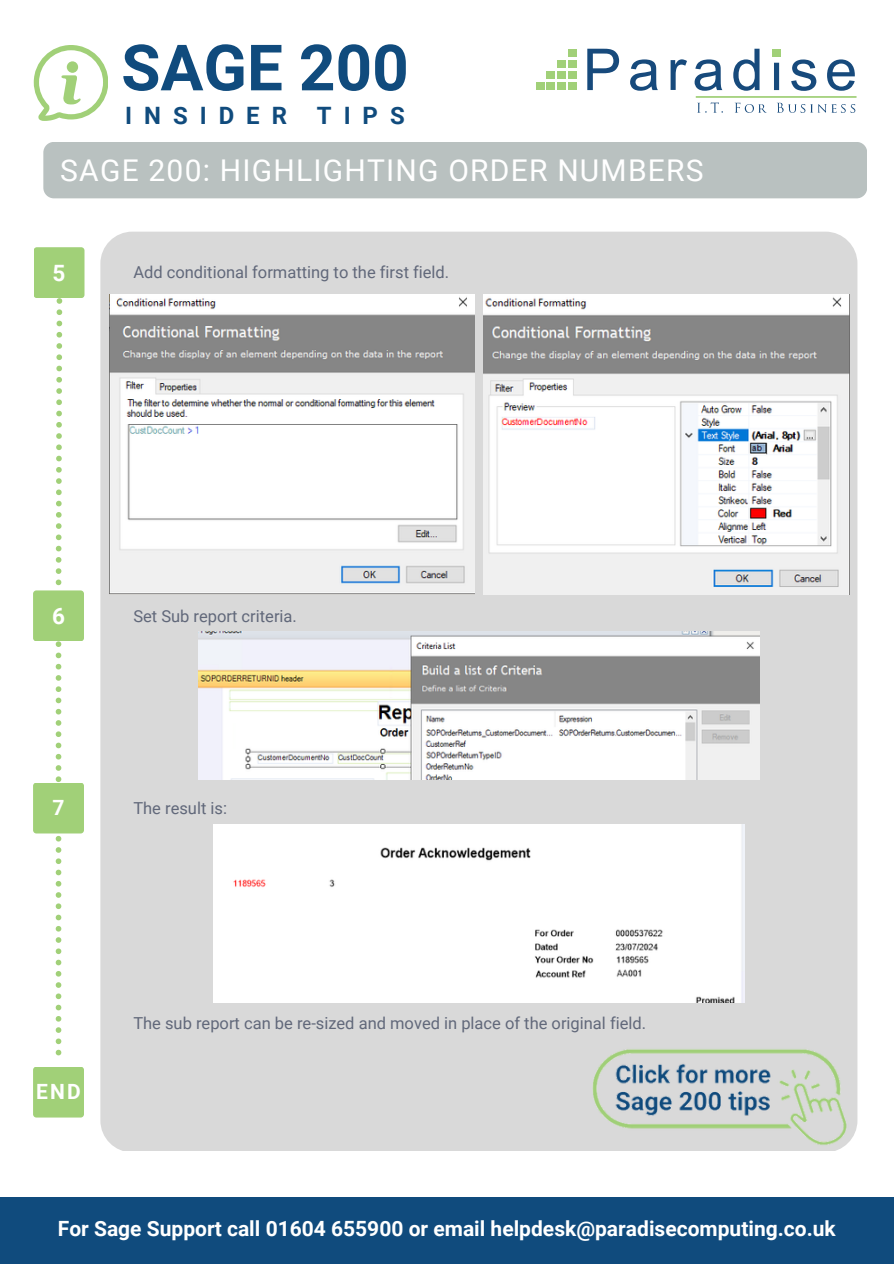
<style>
.page{position:relative;width:894px;height:1264px;background:#fff}
.page>*{position:absolute;margin:0;border:0;box-sizing:border-box;transform-origin:0 0}
.t1{font:700 63.9px "Roboto";color:#104b7d}
.t2{font:30px "Roboto";letter-spacing:.04em;color:#fff}
.t3{font:700 24px "Roboto";letter-spacing:.5em;color:#104b7d}
.t4{font:700 22.5px "Roboto";color:#fff}
.t5{font:700 21px "Roboto";color:#fff}
.t6{font:16.5px "Roboto";color:#61687a}
</style>
<div class="page">
<div style="left:100px;top:232px;width:757px;height:919px;background:#d9d9d9;border-radius:32px"></div>
<div style="left:568px;top:82px;width:8px;height:8px;background:#a1d078"></div>
<div style="left:557px;top:82px;width:8px;height:8px;background:#a1d078"></div>
<div style="left:547px;top:82px;width:8px;height:8px;background:#a1d078"></div>
<div style="left:536px;top:82px;width:8px;height:8px;background:#a1d078"></div>
<svg style="left:587px;top:49px;width:32px;height:41px"></svg>
<svg style="left:630px;top:59px;width:27px;height:32px"></svg>
<svg style="left:670px;top:59px;width:16px;height:31px"></svg>
<svg style="left:694px;top:59px;width:28px;height:32px"></svg>
<svg style="left:733px;top:49px;width:26px;height:42px"></svg>
<svg style="left:774px;top:63px;width:4px;height:27px"></svg>
<svg style="left:791px;top:59px;width:25px;height:32px"></svg>
<svg style="left:827px;top:59px;width:27px;height:32px"></svg>
<div style="left:568px;top:71px;width:8px;height:8px;background:#a1d078"></div>
<div style="left:557px;top:71px;width:8px;height:8px;background:#a1d078"></div>
<div style="left:547px;top:71px;width:8px;height:8px;background:#a1d078"></div>
<div style="left:568px;top:60px;width:8px;height:8px;background:#a1d078"></div>
<div style="left:557px;top:60px;width:8px;height:8px;background:#a1d078"></div>
<div style="left:772px;top:49px;width:8px;height:8px;background:#a1d078"></div>
<svg style="left:697px;top:102px;width:25px;height:11px"></svg>
<svg style="left:735px;top:103px;width:31px;height:10px"></svg>
<svg style="left:777px;top:103px;width:78px;height:10px"></svg>
<hr style="left:695px;top:96px;width:161px;height:2px;background:#a1d078">
<div style="left:568px;top:49px;width:8px;height:8px;background:#a1d078"></div>
<div style="left:0;top:1197px;width:893px;height:66px;background:#104b7d"></div>
<svg style="left:34px;top:45px;width:74px;height:75px"></svg>
<div style="left:43px;top:142px;width:824px;height:56px;background:#b9c1c0;border-radius:11px"></div>
<div style="left:34px;top:247px;width:50px;height:51px;background:#a1d078;border-radius:3px"></div>
<div style="left:33px;top:590px;width:51px;height:51px;background:#a1d078;border-radius:3px"></div>
<svg style="left:56px;top:641px;width:5px;height:141px"></svg>
<svg style="left:56px;top:298px;width:6px;height:287px"></svg>
<div style="left:33px;top:782px;width:51px;height:51px;background:#a1d078;border-radius:3px"></div>
<img style="left:592px;top:1032px;width:266px;height:119px">
<img style="left:198px;top:631px;width:560px;height:148px">
<div style="left:213px;top:824px;width:531px;height:178px;background:#fff"></div>
<img style="left:110px;top:295px;width:364px;height:299px">
<img style="left:483px;top:295px;width:366px;height:299px">
<div style="left:33px;top:1066px;width:51px;height:51px;background:#a1d078;border-radius:3px"></div>
<svg style="left:56px;top:833px;width:5px;height:222px"></svg>
<p class="t1" style="left:121px;top:31px;width:289px">SAGE 200</p>
<h1 class="t3" style="left:125px;top:102px;width:281px">INSIDER TIPS</h1>
<h3 class="t2" style="left:60px;top:153px;width:644px">SAGE 200: HIGHLIGHTING ORDER NUMBERS</h3>
<p class="t4" style="left:53px;top:260px;width:14px">5</p>
<p class="t6" style="left:133px;top:263px;width:317px">Add conditional formatting to the first field.</p>
<h2 class="t4" style="left:52px;top:603px;width:14px">6</h2>
<p class="t6" style="left:133px;top:606px;width:165px">Set Sub report criteria.</p>
<p class="t5" style="left:52px;top:795px;width:14px">7</p>
<p class="t6" style="left:133px;top:798px;width:95px">The result is:</p>
<p class="t5" style="left:36px;top:1079px;width:46px">END</p>
<p class="t6" style="left:133px;top:1013px;width:514px">The sub report can be re-sized and moved in place of the original field.</p>
<p class="t5" style="left:58px;top:1216px;width:779px">For Sage Support call 01604 655900 or email helpdesk@paradisecomputing.co.uk</p>
</div>
